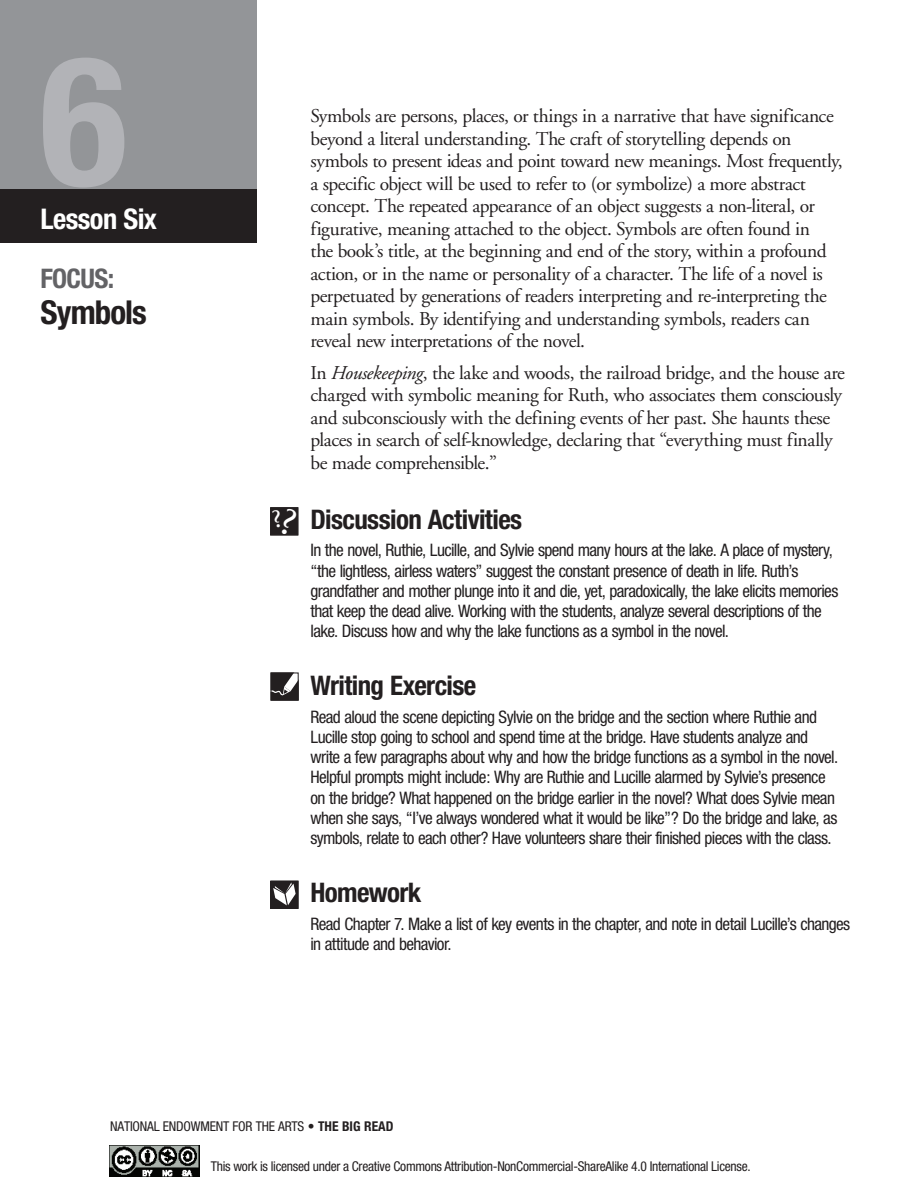
<style>
.page{position:relative;width:918px;height:1188px;background:#fff}
.page>*{position:absolute;margin:0;border:0;box-sizing:border-box;transform-origin:0 0}
.t1{font:700 condensed 180px "Helvetica Neue";color:#b2b3b7}
.t2{font:700 condensed 33px "Helvetica Neue";letter-spacing:-.03em;color:#231f20}
.t3{font:700 condensed 28.5px "Helvetica Neue";letter-spacing:-.02em;color:#fff}
.t4{font:700 condensed 27px "Helvetica Neue";letter-spacing:-.025em;color:#231f20}
.t5{font:700 condensed 27px "Helvetica Neue";letter-spacing:-.025em;color:#636366}
.t6{font:19.5px/22.5px "Adobe Garamond";letter-spacing:-.025em;color:#231f20}
.t7{font:condensed 17.25px/20.2px "Helvetica Neue";letter-spacing:-.035em;color:#231f20}
.t8{font:condensed 13.5px "Helvetica Neue";letter-spacing:-.02em;color:#231f20}
.s1{font-style:italic}
.s2{font-weight:700}
</style>
<div class="page">
<img style="left:109px;top:1145px;width:90px;height:32px">
<div style="left:0;top:0;width:256px;height:243px;background:#939598"></div>
<div style="left:0;top:189px;width:256px;height:54px;background:#231f20"></div>
<svg style="left:270px;top:672px;width:29px;height:29px"></svg>
<svg style="left:270px;top:880px;width:28px;height:29px"></svg>
<svg style="left:270px;top:507px;width:29px;height:29px"></svg>
<h1 class="t1" style="left:40px;top:12px;width:88px">6</h1>
<h3 class="t3" style="left:40px;top:202px;width:118px">Lesson Six</h3>
<h3 class="t5" style="left:40px;top:262px;width:75px">FOCUS:</h3>
<h2 class="t2" style="left:40px;top:292px;width:108px">Symbols</h2>
<p class="t6" style="left:310px;top:105px;width:534px">Symbols are persons, places, or things in a narrative that have significance beyond a literal understanding. The craft of storytelling depends on symbols to present ideas and point toward new meanings. Most frequently, a specific object will be used to refer to (or symbolize) a more abstract concept. The repeated appearance of an object suggests a non-literal, or figurative, meaning attached to the object. Symbols are often found in<br>the book’s title, at the beginning and end of the story, within a profound action, or in the name or personality of a character. The life of a novel is perpetuated by generations of readers interpreting and re-interpreting the main symbols. By identifying and understanding symbols, readers can reveal new interpretations of the novel.</p>
<p class="t6" style="left:310px;top:362px;width:536px">In <span class="s1">Housekeeping</span>, the lake and woods, the railroad bridge, and the house are charged with symbolic meaning for Ruth, who associates them consciously and subconsciously with the defining events of her past. She haunts these places in search of self-knowledge, declaring that “everything must finally be made comprehensible.”</p>
<h3 class="t4" style="left:310px;top:503px;width:213px">Discussion Activities</h3>
<p class="t7" style="left:310px;top:540px;width:529px">In the novel, Ruthie, Lucille, and Sylvie spend many hours at the lake. A place of mystery, “the lightless, airless waters” suggest the constant presence of death in life. Ruth’s grandfather and mother plunge into it and die, yet, paradoxically, the lake elicits memories that keep the dead alive. Working with the students, analyze several descriptions of the lake. Discuss how and why the lake functions as a symbol in the novel.</p>
<h3 class="t4" style="left:310px;top:669px;width:167px">Writing Exercise</h3>
<p class="t7" style="left:310px;top:706px;width:529px">Read aloud the scene depicting Sylvie on the bridge and the section where Ruthie and Lucille stop going to school and spend time at the bridge. Have students analyze and write a few paragraphs about why and how the bridge functions as a symbol in the novel.<br>Helpful prompts might include: Why are Ruthie and Lucille alarmed by Sylvie’s presence on the bridge? What happened on the bridge earlier in the novel? What does Sylvie mean when she says, “I’ve always wondered what it would be like”? Do the bridge and lake, as symbols, relate to each other? Have volunteers share their finished pieces with the class.</p>
<h3 class="t4" style="left:310px;top:876px;width:112px">Homework</h3>
<p class="t7" style="left:310px;top:913px;width:541px">Read Chapter 7. Make a list of key events in the chapter, and note in detail Lucille’s changes in attitude and behavior.</p>
<p class="t8" style="left:110px;top:1119px;width:285px">NATIONAL ENDOWMENT FOR THE ARTS <span class="s2">• THE BIG READ</span></p>
<p class="t8" style="left:211px;top:1158px;width:541px">This work is licensed under a Creative Commons Attribution-NonCommercial-ShareAlike 4.0 International License.</p>
</div>
